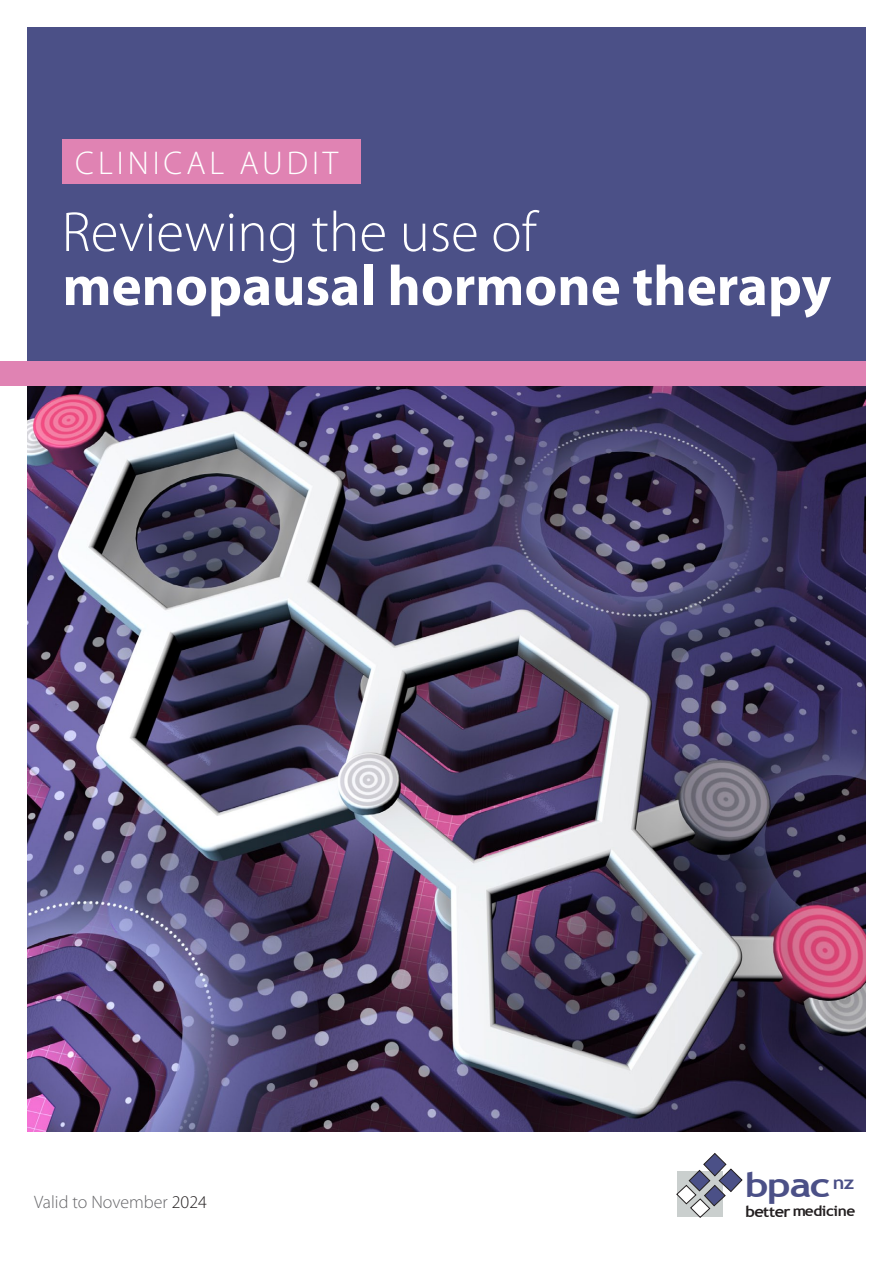
<style>
.page{position:relative;width:893px;height:1263px;background:#fff}
.page>*{position:absolute;margin:0;border:0;box-sizing:border-box;transform-origin:0 0}
.Heading_1{font:700 57px/54px "Myriad Pro";color:#fff}
.t1{font:700 33.75px "Trebuchet MS";color:#4b5087;scale:1.2 1}
.Heading_1-2{font:300 33px "Myriad Pro";letter-spacing:.12em;color:#fff}
.Heading_1-3{font:300 18px "Myriad Pro";color:#67676a}
.t2{font:700 14.4px "Trebuchet MS";letter-spacing:-.03em;color:#231f20;scale:1.08 1}
.s1{font-weight:300}
.s2{color:#231f20}
.s3{font-size:15.45px}
.s4{font-size:15.3px}
</style>
<div class="page">
<img style="left:27px;top:386px;width:839px;height:745px">
<div style="left:27px;top:27px;width:839px;height:336px;background:#4b5087"></div>
<div style="left:0;top:362px;width:866px;height:24px;background:#e083b3"></div>
<svg style="left:676px;top:1153px;width:66px;height:65px"></svg>
<div style="left:62px;top:140px;width:299px;height:44px;background:#e083b3"></div>
<p class="Heading_1-2" style="left:75px;top:143px;width:265px">CLINICAL AUDIT</p>
<p class="Heading_1" style="left:62px;top:203px;width:771px"><span class="s1">Reviewing the use of </span>menopausal hormone therapy</p>
<p class="Heading_1-3" style="left:34px;top:1191px;width:174px">Valid to November <span class="s2">2024</span></p>
<p class="t1" style="left:745px;top:1163px;width:92px">bpac<sup>nz</sup></p>
<p class="t2" style="left:745px;top:1202px;width:103px"><span class="s3">be</span>tt<span class="s4">er</span> medicine</p>
</div>
